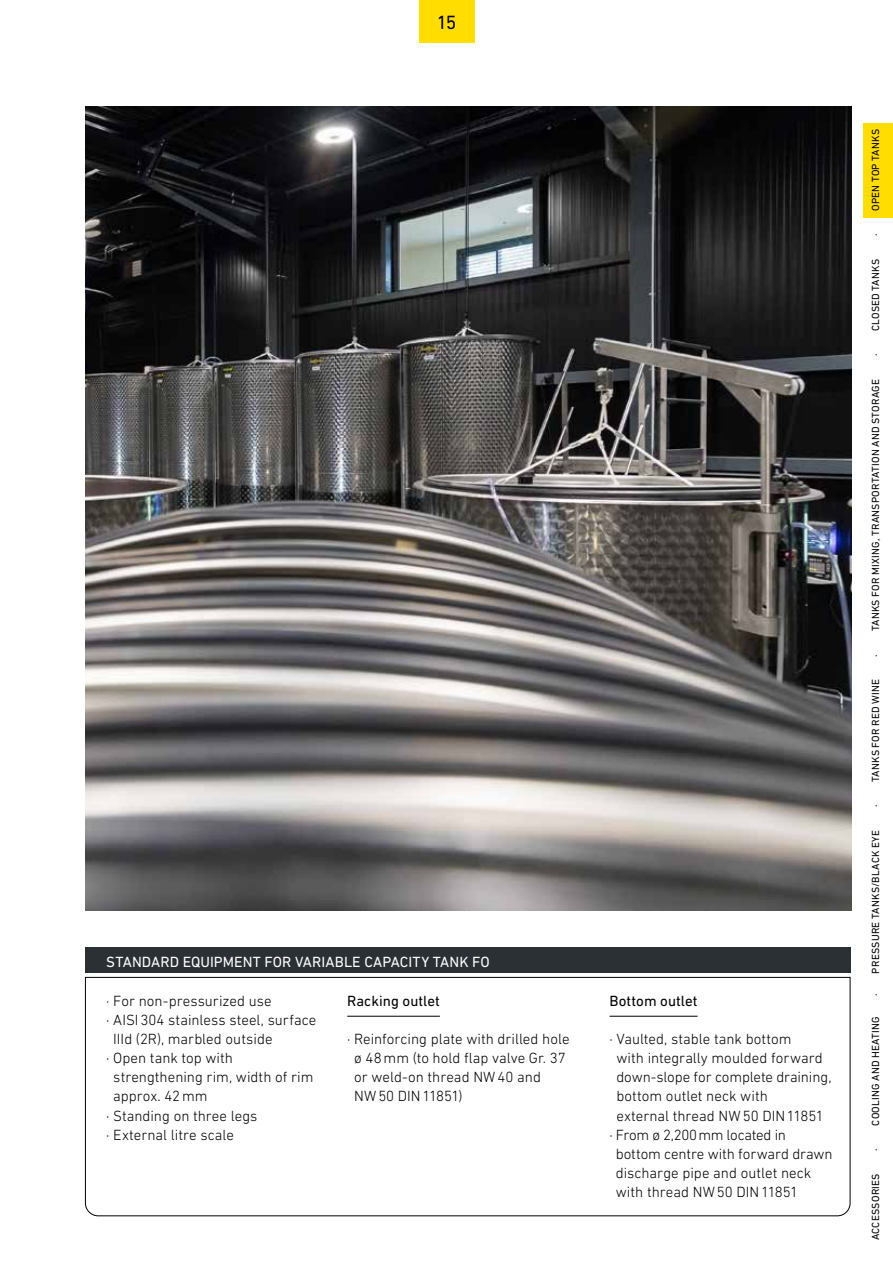
<style>
.page{position:relative;width:893px;height:1263px;background:#fff}
.page>*{position:absolute;margin:0;border:0;box-sizing:border-box;transform-origin:0 0}
.t1{font:19.5px "DIN Next LT Pro";color:#000}
.t2{font:300 15px/19.2px "DIN Next LT Pro";color:#000}
.t3{font:15px "DIN Next LT Pro";letter-spacing:.005em;color:#fff}
.t4{font:15px "DIN Next LT Pro";letter-spacing:.005em;color:#000}
.t5{font:300 15px "DIN Next LT Pro";letter-spacing:-.02em;color:#000}
.t6{font:10.5px "DIN Next LT Pro";letter-spacing:.02em;color:#000}
</style>
<div class="page">
<img style="left:85px;top:106px;width:766px;height:804px">
<div style="left:863px;top:123px;width:30px;height:94px;background:#fd0"></div>
<svg style="left:85px;top:977px;width:766px;height:239px"></svg>
<div style="left:85px;top:947px;width:765px;height:26px;background:#2b3034"></div>
<hr style="left:347px;top:1016px;width:93px;height:1px;background:#000">
<hr style="left:609px;top:1016px;width:89px;height:1px;background:#000">
<div style="left:419px;top:0;width:55px;height:43px;background:#fd0"></div>
<h1 class="t1" style="left:437px;top:11px;width:21px">15</h1>
<p class="t3" style="left:106px;top:954px;width:385px">STANDARD EQUIPMENT FOR VARIABLE CAPACITY TANK FO</p>
<p class="t4" style="left:347px;top:992px;width:94px">Racking outlet</p>
<p class="t2" style="left:354px;top:1029px;width:217px;text-indent:-7px">· Reinforcing plate with drilled hole ø 48mm (to hold flap valve Gr. 37 or weld-on thread NW40 and<br>NW50 DIN11851)</p>
<p class="t2" style="left:106px;top:991px;width:167px">· For non-pressurized use</p>
<p class="t2" style="left:106px;top:1010px;width:212px">· AISI304 stainless steel, surface</p>
<p class="t2" style="left:113px;top:1029px;width:161px">IIId (2R), marbled outside</p>
<p class="t2" style="left:106px;top:1048px;width:128px">· Open tank top with</p>
<p class="t2" style="left:113px;top:1067px;width:202px">strengthening rim, width of rim</p>
<p class="t2" style="left:113px;top:1086px;width:96px">approx. 42mm</p>
<p class="t2" style="left:106px;top:1106px;width:153px">· Standing on three legs</p>
<p class="t2" style="left:106px;top:1125px;width:129px">· External litre scale</p>
<p class="t4" style="left:609px;top:992px;width:90px">Bottom outlet</p>
<p class="t2" style="left:609px;top:1029px;width:184px">· Vaulted, stable tank bottom</p>
<p class="t2" style="left:616px;top:1048px;width:208px">with integrally moulded forward</p>
<p class="t2" style="left:616px;top:1067px;width:217px">down-slope for complete draining,</p>
<p class="t2" style="left:616px;top:1086px;width:153px">bottom outlet neck with</p>
<p class="t2" style="left:616px;top:1106px;width:209px">external thread NW50 DIN11851</p>
<p class="t5" style="left:609px;top:1126px;width:178px">· From ø 2,200mm located in</p>
<p class="t2" style="left:616px;top:1144px;width:218px">bottom centre with forward drawn</p>
<p class="t2" style="left:616px;top:1163px;width:197px">discharge pipe and outlet neck</p>
<p class="t2" style="left:616px;top:1182px;width:184px">with thread NW50 DIN11851</p>
<p class="t6" style="left:870px;top:211px;width:84px;rotate:-90deg">OPEN TOP TANKS</p>
<p class="t6" style="left:870px;top:236px;width:4px;rotate:-90deg">∙</p>
<p class="t6" style="left:870px;top:331px;width:74px;rotate:-90deg">CLOSED TANKS</p>
<p class="t6" style="left:870px;top:356px;width:4px;rotate:-90deg">∙</p>
<p class="t6" style="left:870px;top:631px;width:254px;rotate:-90deg">TANKS FOR MIXING, TRANSPORTATION AND STORAGE</p>
<p class="t6" style="left:870px;top:657px;width:4px;rotate:-90deg">∙</p>
<p class="t6" style="left:870px;top:782px;width:104px;rotate:-90deg">TANKS FOR RED WINE</p>
<p class="t6" style="left:870px;top:807px;width:4px;rotate:-90deg">∙</p>
<p class="t6" style="left:870px;top:973px;width:145px;rotate:-90deg">PRESSURE TANKS/BLACK EYE</p>
<p class="t6" style="left:870px;top:996px;width:4px;rotate:-90deg">∙</p>
<p class="t6" style="left:870px;top:1125px;width:111px;rotate:-90deg">COOLING AND HEATING</p>
<p class="t6" style="left:870px;top:1151px;width:4px;rotate:-90deg">∙</p>
<p class="t6" style="left:870px;top:1240px;width:68px;rotate:-90deg">ACCESSORIES</p>
</div>
